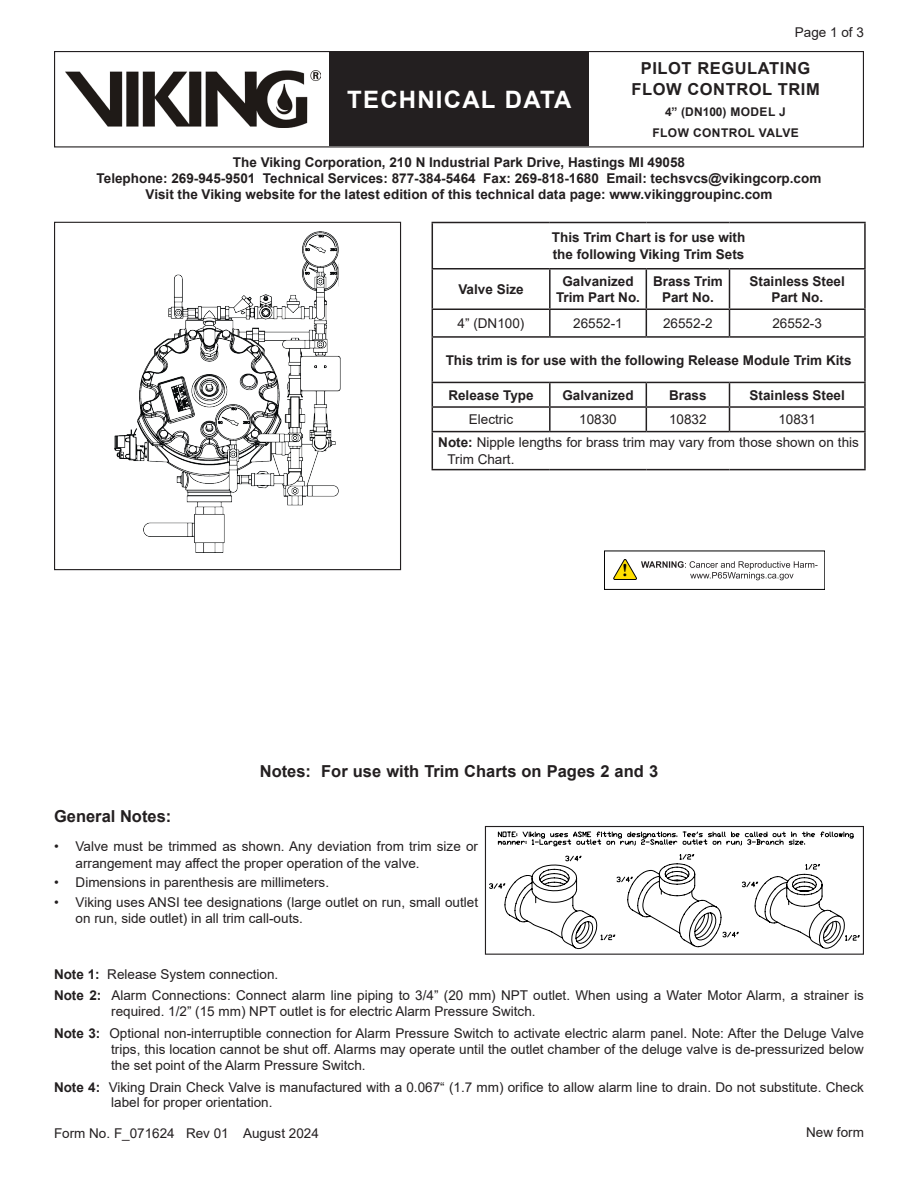
<style>
.page{position:relative;width:918px;height:1188px;background:#fff}
.page>*{position:absolute;margin:0;border:0;box-sizing:border-box;transform-origin:0 0}
.t1{font:700 24px "Arial";letter-spacing:.05em;color:#fff}
.Figure_Title{font:700 16.5px "Arial";color:#231f20}
.Figure_Title-2{font:700 16.5px/21.1px "Arial";letter-spacing:.035em;color:#231f20;text-align:center}
.General_Notes_heading{font:700 16.5px "Arial";color:#231f20}
.Numbered_Notes{font:13.5px/16.2px "Arial";color:#231f20}
.Table_Heading{font:700 13.5px/16.2px "Arial";color:#231f20;text-align:center}
.Table_Text_Note{font:13.5px/16.2px "Arial";color:#231f20}
.Table_Text{font:13.5px "Arial";color:#231f20}
.Table_Text-2{font:700 13.5px "Arial";color:#231f20}
.Page__Right{font:13.5px "Arial";color:#231f20}
.t2{font:700 12px/21.1px "Arial";letter-spacing:.035em;color:#231f20;text-align:center}
.s1{font-weight:700}
</style>
<div class="page">
<div style="left:54px;top:51px;width:810px;height:96px;border:1px solid #231f20"></div>
<div style="left:329px;top:52px;width:260px;height:94px;background:#231f20"></div>
<img style="left:65px;top:70px;width:256px;height:57px">
<img style="left:115px;top:232px;width:225px;height:320px">
<div style="left:54px;top:222px;width:347px;height:348px;border:1px solid #231f20"></div>
<svg style="left:498px;top:831px;width:355px;height:119px"></svg>
<svg style="left:489px;top:839px;width:371px;height:110px"></svg>
<div style="left:485px;top:826px;width:379px;height:129px;border:1px solid #231f20"></div>
<hr style="left:432px;top:222px;width:118px;height:1px;background:#231f20">
<hr style="left:432px;top:223px;width:1px;height:45px;background:#231f20">
<hr style="left:550px;top:222px;width:96px;height:1px;background:#231f20">
<hr style="left:646px;top:222px;width:84px;height:1px;background:#231f20">
<hr style="left:730px;top:222px;width:136px;height:1px;background:#231f20">
<hr style="left:864px;top:223px;width:2px;height:45px;background:#231f20">
<hr style="left:432px;top:268px;width:118px;height:2px;background:#231f20">
<hr style="left:432px;top:270px;width:1px;height:39px;background:#231f20">
<hr style="left:550px;top:268px;width:96px;height:2px;background:#231f20">
<hr style="left:549px;top:270px;width:2px;height:39px;background:#231f20">
<hr style="left:646px;top:268px;width:84px;height:2px;background:#231f20">
<hr style="left:646px;top:270px;width:1px;height:39px;background:#231f20">
<hr style="left:730px;top:268px;width:136px;height:2px;background:#231f20">
<hr style="left:729px;top:270px;width:1px;height:39px;background:#231f20">
<hr style="left:864px;top:270px;width:2px;height:39px;background:#231f20">
<hr style="left:432px;top:309px;width:118px;height:1px;background:#231f20">
<svg style="left:432px;top:310px;width:1px;height:26px"></svg>
<hr style="left:550px;top:309px;width:96px;height:1px;background:#231f20">
<hr style="left:549px;top:310px;width:2px;height:26px;background:#231f20">
<hr style="left:646px;top:309px;width:84px;height:1px;background:#231f20">
<svg style="left:646px;top:310px;width:1px;height:26px"></svg>
<hr style="left:730px;top:309px;width:136px;height:1px;background:#231f20">
<svg style="left:729px;top:310px;width:1px;height:26px"></svg>
<hr style="left:864px;top:310px;width:2px;height:26px;background:#231f20">
<hr style="left:432px;top:336px;width:118px;height:2px;background:#231f20">
<hr style="left:432px;top:338px;width:1px;height:44px;background:#231f20">
<hr style="left:550px;top:336px;width:96px;height:2px;background:#231f20">
<hr style="left:646px;top:336px;width:84px;height:2px;background:#231f20">
<hr style="left:730px;top:336px;width:136px;height:2px;background:#231f20">
<hr style="left:864px;top:338px;width:2px;height:44px;background:#231f20">
<hr style="left:432px;top:382px;width:118px;height:1px;background:#231f20">
<hr style="left:550px;top:382px;width:96px;height:1px;background:#231f20">
<hr style="left:549px;top:383px;width:2px;height:23px;background:#231f20">
<hr style="left:646px;top:382px;width:84px;height:1px;background:#231f20">
<hr style="left:730px;top:382px;width:136px;height:1px;background:#231f20">
<hr style="left:864px;top:383px;width:2px;height:23px;background:#231f20">
<hr style="left:432px;top:406px;width:118px;height:2px;background:#231f20">
<svg style="left:432px;top:383px;width:1px;height:48px"></svg>
<hr style="left:550px;top:406px;width:96px;height:2px;background:#231f20">
<hr style="left:549px;top:408px;width:2px;height:23px;background:#231f20">
<hr style="left:646px;top:406px;width:84px;height:2px;background:#231f20">
<svg style="left:646px;top:383px;width:1px;height:48px"></svg>
<hr style="left:730px;top:406px;width:136px;height:2px;background:#231f20">
<svg style="left:729px;top:383px;width:1px;height:48px"></svg>
<hr style="left:864px;top:408px;width:2px;height:23px;background:#231f20">
<hr style="left:432px;top:431px;width:118px;height:1px;background:#231f20">
<hr style="left:432px;top:432px;width:1px;height:37px;background:#231f20">
<hr style="left:550px;top:431px;width:96px;height:1px;background:#231f20">
<hr style="left:646px;top:431px;width:84px;height:1px;background:#231f20">
<hr style="left:730px;top:431px;width:136px;height:1px;background:#231f20">
<hr style="left:864px;top:432px;width:2px;height:37px;background:#231f20">
<hr style="left:432px;top:469px;width:118px;height:1px;background:#231f20">
<hr style="left:550px;top:469px;width:96px;height:1px;background:#231f20">
<hr style="left:646px;top:469px;width:84px;height:1px;background:#231f20">
<hr style="left:730px;top:469px;width:136px;height:1px;background:#231f20">
<svg style="left:613px;top:559px;width:205px;height:21px"></svg>
<p class="Numbered_Notes" style="left:795px;top:24px;width:71px">Page 1 of 3</p>
<p class="Figure_Title-2" style="left:631px;top:57px;width:190px">PILOT REGULATING<br>FLOW CONTROL TRIM</p>
<p class="t2" style="left:652px;top:101px;width:148px">4” (DN100) MODEL J<br>FLOW CONTROL VALVE</p>
<p class="Table_Heading" style="left:97px;top:154px;width:726px">The Viking Corporation, 210 N Industrial Park Drive, Hastings MI 49058<br>Telephone: 269-945-9501 Technical Services: 877-384-5464 Fax: 269-818-1680 Email: techsvcs@vikingcorp.com<br>Visit the Viking website for the latest edition of this technical data page: www.vikinggroupinc.com</p>
<h1 class="t1" style="left:347px;top:83px;width:226px">TECHNICAL DATA</h1>
<p class="Table_Heading" style="left:552px;top:230px;width:195px;text-align:left">This Trim Chart is for use with the following Viking Trim Sets</p>
<p class="Table_Heading" style="left:458px;top:281px;width:67px">Valve Size</p>
<p class="Table_Heading" style="left:556px;top:273px;width:86px">Galvanized<br>Trim Part No.</p>
<p class="Table_Heading" style="left:653px;top:273px;width:71px">Brass Trim<br>Part No.</p>
<p class="Table_Heading" style="left:750px;top:273px;width:97px">Stainless Steel<br>Part No.</p>
<p class="Table_Text" style="left:458px;top:314px;width:68px">4” (DN100)</p>
<p class="Table_Text" style="left:573px;top:314px;width:51px">26552-1</p>
<p class="Table_Text" style="left:663px;top:314px;width:51px">26552-2</p>
<p class="Table_Text" style="left:772px;top:314px;width:51px">26552-3</p>
<p class="Table_Heading" style="left:446px;top:352px;width:407px">This trim is for use with the following Release Module Trim Kits</p>
<p class="Table_Text-2" style="left:448px;top:385px;width:87px">Release Type</p>
<p class="Table_Text-2" style="left:562px;top:385px;width:73px">Galvanized</p>
<p class="Table_Text-2" style="left:669px;top:385px;width:39px">Brass</p>
<p class="Table_Text-2" style="left:750px;top:385px;width:97px">Stainless Steel</p>
<p class="Table_Text" style="left:469px;top:410px;width:46px">Electric</p>
<p class="Table_Text" style="left:579px;top:410px;width:39px">10830</p>
<p class="Table_Text" style="left:669px;top:410px;width:39px">10832</p>
<p class="Table_Text" style="left:778px;top:410px;width:39px">10831</p>
<p class="Table_Text_Note" style="left:447px;top:435px;width:413px;text-indent:-9px"><span class="s1">Note:</span> Nipple lengths for brass trim may vary from those shown on this<br>Trim Chart.</p>
<p class="Figure_Title" style="left:260px;top:760px;width:400px">Notes: For use with Trim Charts on Pages 2 and 3</p>
<p class="General_Notes_heading" style="left:54px;top:804px;width:119px">General Notes:</p>
<p class="Numbered_Notes" style="left:76px;top:838px;width:404px;text-indent:-22px">• Valve must be trimmed as shown. Any deviation from trim size or arrangement may affect the proper operation of the valve.</p>
<p class="Numbered_Notes" style="left:54px;top:874px;width:277px">• Dimensions in parenthesis are millimeters.</p>
<p class="Numbered_Notes" style="left:76px;top:894px;width:404px;text-indent:-22px">• Viking uses ANSI tee designations (large outlet on run, small outlet on run, side outlet) in all trim call-outs.</p>
<p class="Numbered_Notes" style="left:54px;top:966px;width:226px"><span class="s1">Note 1:</span> Release System connection.</p>
<p class="Numbered_Notes" style="left:111px;top:987px;width:754px;text-indent:-57px"><span class="s1">Note 2:</span> Alarm Connections: Connect alarm line piping to 3/4” (20 mm) NPT outlet. When using a Water Motor Alarm, a strainer is required. 1/2” (15 mm) NPT outlet is for electric Alarm Pressure Switch.</p>
<p class="Numbered_Notes" style="left:111px;top:1025px;width:754px;text-align:justify;text-indent:-57px"><span class="s1">Note 3:</span> Optional non-interruptible connection for Alarm Pressure Switch to activate electric alarm panel. Note: After the Deluge Valve trips, this location cannot be shut off. Alarms may operate until the outlet chamber of the deluge valve is de-pressurized below the set point of the Alarm Pressure Switch.</p>
<p class="Numbered_Notes" style="left:111px;top:1080px;width:754px;line-height:15px;text-indent:-57px"><span class="s1">Note 4:</span> Viking Drain Check Valve is manufactured with a 0.067“ (1.7 mm) orifice to allow alarm line to drain. Do not substitute. Check label for proper orientation.</p>
<p class="Numbered_Notes" style="left:54px;top:1125px;width:266px">Form No. F_071624 Rev 01 August 2024</p>
<p class="Page__Right" style="left:806px;top:1123px;width:59px">New form</p>
</div>
